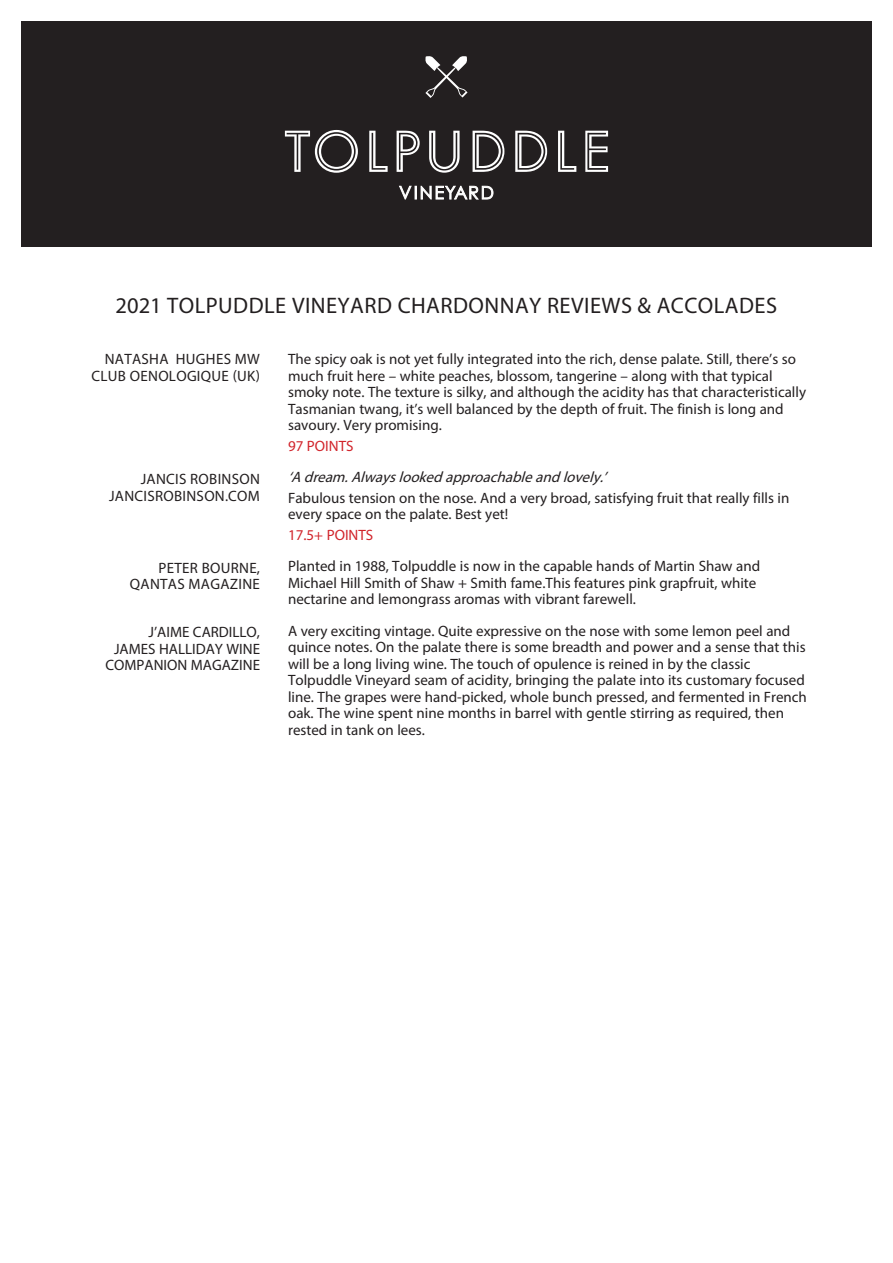
<style>
.page{position:relative;width:893px;height:1263px;background:#fff}
.page>*{position:absolute;margin:0;border:0;box-sizing:border-box;transform-origin:0 0}
.t1{font:22.5px "Myriad Pro";letter-spacing:.02em;color:#231f20}
.t2{font:15px/16.5px "Myriad Pro";color:#231f20}
.t3{font:15px "Myriad Pro";letter-spacing:.02em;color:#231f20}
.t4{font:italic 15px "Myriad Pro";color:#231f20}
.t5{font:15px "Myriad Pro";color:#d1232a}
</style>
<div class="page">
<div style="left:21px;top:21px;width:851px;height:226px;background:#231f20"></div>
<svg style="left:425px;top:56px;width:43px;height:42px"></svg>
<svg style="left:399px;top:186px;width:94px;height:13px"></svg>
<svg style="left:369px;top:131px;width:19px;height:41px"></svg>
<svg style="left:558px;top:131px;width:18px;height:41px"></svg>
<svg style="left:585px;top:131px;width:23px;height:41px"></svg>
<svg style="left:397px;top:131px;width:23px;height:41px"></svg>
<svg style="left:429px;top:131px;width:31px;height:42px"></svg>
<svg style="left:285px;top:130px;width:73px;height:43px"></svg>
<svg style="left:473px;top:131px;width:31px;height:41px"></svg>
<svg style="left:515px;top:131px;width:32px;height:41px"></svg>
<p class="t1" style="left:116px;top:291px;width:663px">2021 TOLPUDDLE VINEYARD CHARDONNAY REVIEWS &amp; ACCOLADES</p>
<p class="t3" style="left:105px;top:350px;width:157px">NATASHA HUGHES MW</p>
<p class="t3" style="left:92px;top:366px;width:170px">CLUB OENOLOGIQUE (UK)</p>
<p class="t3" style="left:141px;top:470px;width:121px">JANCIS ROBINSON</p>
<p class="t3" style="left:109px;top:486px;width:152px">JANCISROBINSON.COM</p>
<p class="t3" style="left:159px;top:558px;width:103px">PETER BOURNE,</p>
<p class="t3" style="left:130px;top:575px;width:132px">QANTAS MAGAZINE</p>
<p class="t2" style="left:149px;top:623px;width:113px">J’AIME CARDILLO,</p>
<p class="t2" style="left:105px;top:640px;width:156px;text-align:center">JAMES HALLIDAY WINE<br>COMPANION MAGAZINE</p>
<p class="t2" style="left:288px;top:350px;width:519px">The spicy oak is not yet fully integrated into the rich, dense palate. Still, there’s so much fruit here – white peaches, blossom, tangerine – along with that typical smoky note. The texture is silky, and although the acidity has that characteristically Tasmanian twang, it’s well balanced by the depth of fruit. The finish is long and savoury. Very promising.</p>
<p class="t5" style="left:288px;top:436px;width:67px">97 POINTS</p>
<p class="t4" style="left:288px;top:468px;width:325px">‘Adream.Alwayslookedapproachableandlovely.’</p>
<p class="t2" style="left:288px;top:489px;width:503px">Fabulous tension on the nose. And a very broad, satisfying fruit that really fills in every space on the palate. Best yet!</p>
<p class="t5" style="left:288px;top:526px;width:87px">17.5+ POINTS</p>
<p class="t2" style="left:288px;top:558px;width:474px">Planted in 1988, Tolpuddle is now in the capable hands of Martin Shaw and<br>Michael Hill Smith of Shaw + Smith fame.This features pink grapfruit, white nectarine and lemongrass aromas with vibrant farewell.</p>
<p class="t2" style="left:288px;top:622px;width:520px">A very exciting vintage. Quite expressive on the nose with some lemon peel and quince notes. On the palate there is some breadth and power and a sense that this will be a long living wine. The touch of opulence is reined in by the classic Tolpuddle Vineyard seam of acidity, bringing the palate into its customary focused line. The grapes were hand-picked, whole bunch pressed, and fermented in French oak. The wine spent nine months in barrel with gentle stirring as required, then rested in tank on lees.</p>
</div>
